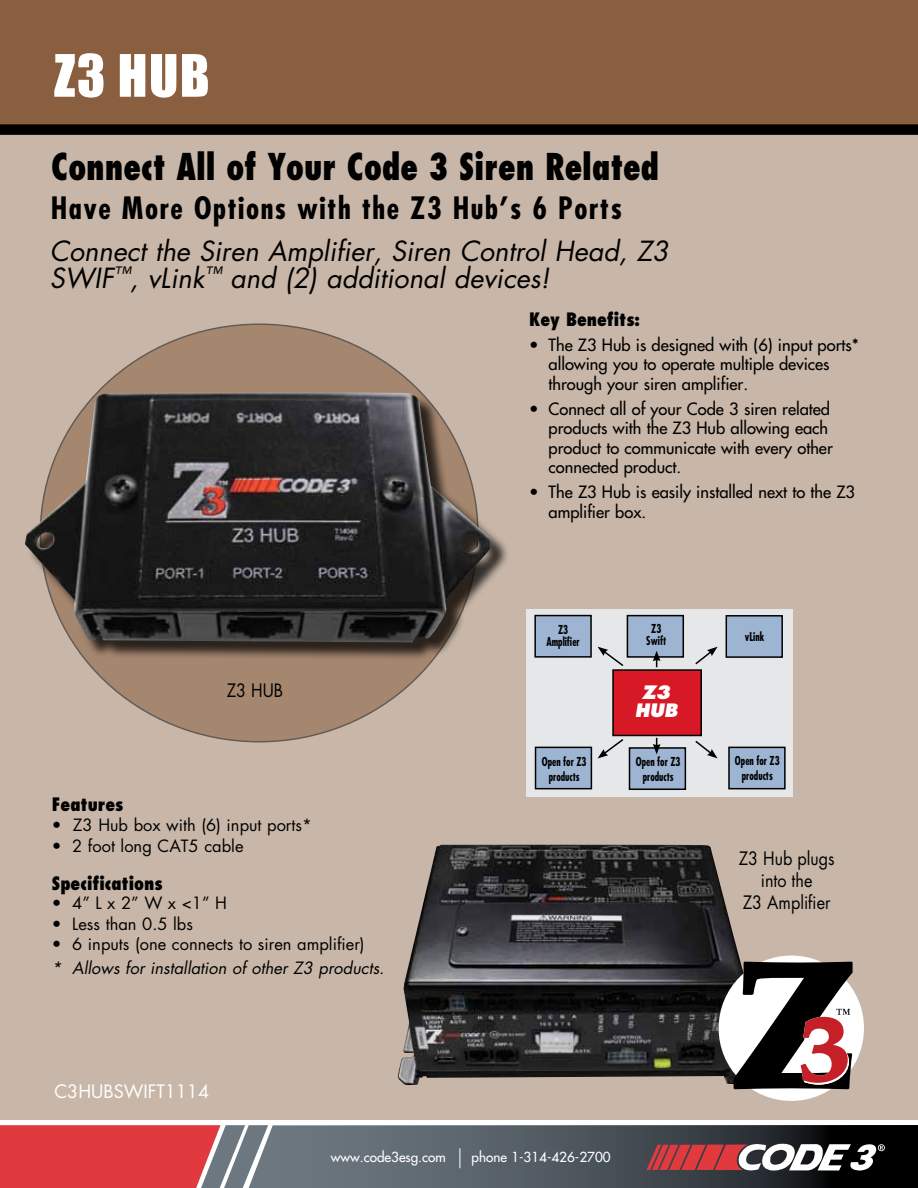
<style>
.page{position:relative;width:918px;height:1188px;background:#fff}
.page>*{position:absolute;margin:0;border:0;box-sizing:border-box;transform-origin:0 0}
.t1{font:54px "Impact";color:#fff}
.t2{font:800 condensed 36px "Futura LT";color:#000;scale:.9 1}
.t3{font:700 condensed 30px "Futura LT";letter-spacing:.05em;color:#000}
.t4{font:italic 27px/27px "Futura LT";color:#000}
.t5{font:800 condensed 18px "Futura LT";color:#000}
.t6{font:18px/21.6px "Futura LT";color:#000;text-align:center;scale:.9 1}
.t7{font:18px "Futura LT";color:#fff}
.t8{font:italic 800 18px/18px "Futura LT";color:#fff;text-align:center}
.t9{font:16.5px/19.5px "Futura LT";color:#000}
.t10{font:16.5px "Futura LT";color:#000}
.t11{font:italic 16.5px "Futura LT";color:#000}
.t12{font:13.5px "Futura LT";color:#fff}
.t13{font:700 condensed 12px/14.4px "Futura LT";color:#000;text-align:center;scale:.85 1}
</style>
<div class="page">
<div style="left:0;top:0;width:918px;height:1143px;background:#c8b7a8"></div>
<div style="left:0;top:0;width:918px;height:131px;background:#8a5f40"></div>
<div style="left:0;top:1121px;width:918px;height:67px;background:#fff"></div>
<div style="left:0;top:124px;width:918px;height:11px;background:#000"></div>
<svg style="left:0;top:1125px;width:918px;height:63px;background:#795358"></svg>
<div style="left:526px;top:609px;width:267px;height:187px;background:#e6e7e8"></div>
<img style="left:397px;top:844px;width:351px;height:241px">
<div style="left:719px;top:956px;width:145px;height:145px;background:#fff;border-radius:50%"></div>
<div style="left:40px;top:324px;width:438px;height:418px;background:#a5866e;border-radius:50%"></div>
<div style="left:28px;top:395px;width:481px;height:266px;background:#000;opacity:.75"></div>
<img style="left:25px;top:393px;width:466px;height:250px">
<svg style="left:734px;top:962px;width:119px;height:127px"></svg>
<div style="left:535px;top:616px;width:56px;height:41px;background:#9db5d2"></div>
<div style="left:534px;top:615px;width:58px;height:43px;border:2px solid #000"></div>
<div style="left:627px;top:616px;width:56px;height:41px;background:#9db5d2"></div>
<div style="left:627px;top:615px;width:57px;height:43px;border:2px solid #000"></div>
<div style="left:726px;top:616px;width:56px;height:41px;background:#9db5d2"></div>
<div style="left:726px;top:615px;width:57px;height:43px;border:2px solid #000"></div>
<div style="left:613px;top:670px;width:88px;height:65px;background:#d71925"></div>
<div style="left:612px;top:669px;width:90px;height:67px;border:2px solid #000"></div>
<div style="left:536px;top:747px;width:55px;height:42px;background:#9db5d2"></div>
<div style="left:535px;top:747px;width:57px;height:42px;border:2px solid #000"></div>
<div style="left:629px;top:748px;width:56px;height:41px;background:#9db5d2"></div>
<div style="left:629px;top:747px;width:57px;height:43px;border:2px solid #000"></div>
<div style="left:729px;top:747px;width:56px;height:42px;background:#9db5d2"></div>
<div style="left:728px;top:747px;width:58px;height:42px;border:2px solid #000"></div>
<svg style="left:598px;top:647px;width:26px;height:19px"></svg>
<svg style="left:695px;top:647px;width:23px;height:18px"></svg>
<svg style="left:653px;top:651px;width:7px;height:16px"></svg>
<svg style="left:598px;top:739px;width:26px;height:19px"></svg>
<svg style="left:695px;top:740px;width:23px;height:18px"></svg>
<svg style="left:653px;top:738px;width:7px;height:16px"></svg>
<h1 class="t1" style="left:54px;top:42px;width:157px">Z3 HUB</h1>
<h2 class="t2" style="left:51px;top:144px;width:677px">Connect All of Your Code 3 Siren Related</h2>
<h3 class="t3" style="left:51px;top:190px;width:573px">Have More Options with the Z3 Hub’s 6 Ports</h3>
<h3 class="t4" style="left:50px;top:238px;width:621px">Connect the Siren Amplifier, Siren Control Head, Z3<br>SWIF<sup>™</sup>, vLink<sup>™</sup> and (2) additional devices!</h3>
<p class="t5" style="left:529px;top:308px;width:113px">Key Benefits:</p>
<p class="t9" style="left:549px;top:335px;width:312px;text-indent:-20px">• The Z3 Hub is designed with (6) input ports* allowing you to operate multiple devices through your siren amplifier.</p>
<p class="t9" style="left:549px;top:399px;width:286px;text-indent:-20px">• Connect all of your Code 3 siren related products with the Z3 Hub allowing each product to communicate with every other connected product.</p>
<p class="t9" style="left:549px;top:482px;width:308px;text-indent:-20px">• The Z3 Hub is easily installed next to the Z3 amplifier box.</p>
<p class="t6" style="left:227px;top:680px;width:64px">Z3 HUB</p>
<p class="t5" style="left:52px;top:793px;width:73px">Features</p>
<p class="t10" style="left:52px;top:814px;width:261px">• Z3 Hub box with (6) input ports*</p>
<p class="t10" style="left:52px;top:835px;width:193px">• 2 foot long CAT5 cable</p>
<p class="t5" style="left:52px;top:872px;width:112px">Specifications</p>
<p class="t10" style="left:52px;top:893px;width:177px">• 4”Lx2”Wx&lt;1”H</p>
<p class="t10" style="left:52px;top:913px;width:143px">• Less than 0.5 lbs</p>
<p class="t10" style="left:52px;top:934px;width:314px">• 6 inputs (one connects to siren amplifier)</p>
<p class="t11" style="left:52px;top:957px;width:334px">* Allows for installation of other Z3 products.</p>
<p class="t13" style="left:546px;top:623px;width:41px;line-height:12px">Z3<br>Amplifier</p>
<p class="t13" style="left:542px;top:755px;width:54px">Open for Z3 products</p>
<p class="t13" style="left:646px;top:623px;width:25px;line-height:12px">Z3<br>Swift</p>
<p class="t8" style="left:635px;top:683px;width:44px">Z3<br>HUB</p>
<p class="t13" style="left:745px;top:629px;width:24px">vLink</p>
<p class="t13" style="left:636px;top:755px;width:54px">Open for Z3 products</p>
<p class="t13" style="left:735px;top:754px;width:54px">Open for Z3 products</p>
<p class="t6" style="left:739px;top:848px;width:108px">Z3 Hub plugs into the<br>Z3 Amplifier</p>
<p class="t7" style="left:54px;top:1080px;width:156px">C3HUBSWIFT1114</p>
<p class="t12" style="left:331px;top:1149px;width:116px">www.code3esg.com</p>
<p class="t12" style="left:472px;top:1149px;width:141px">phone 1-314-426-2700</p>
</div>
